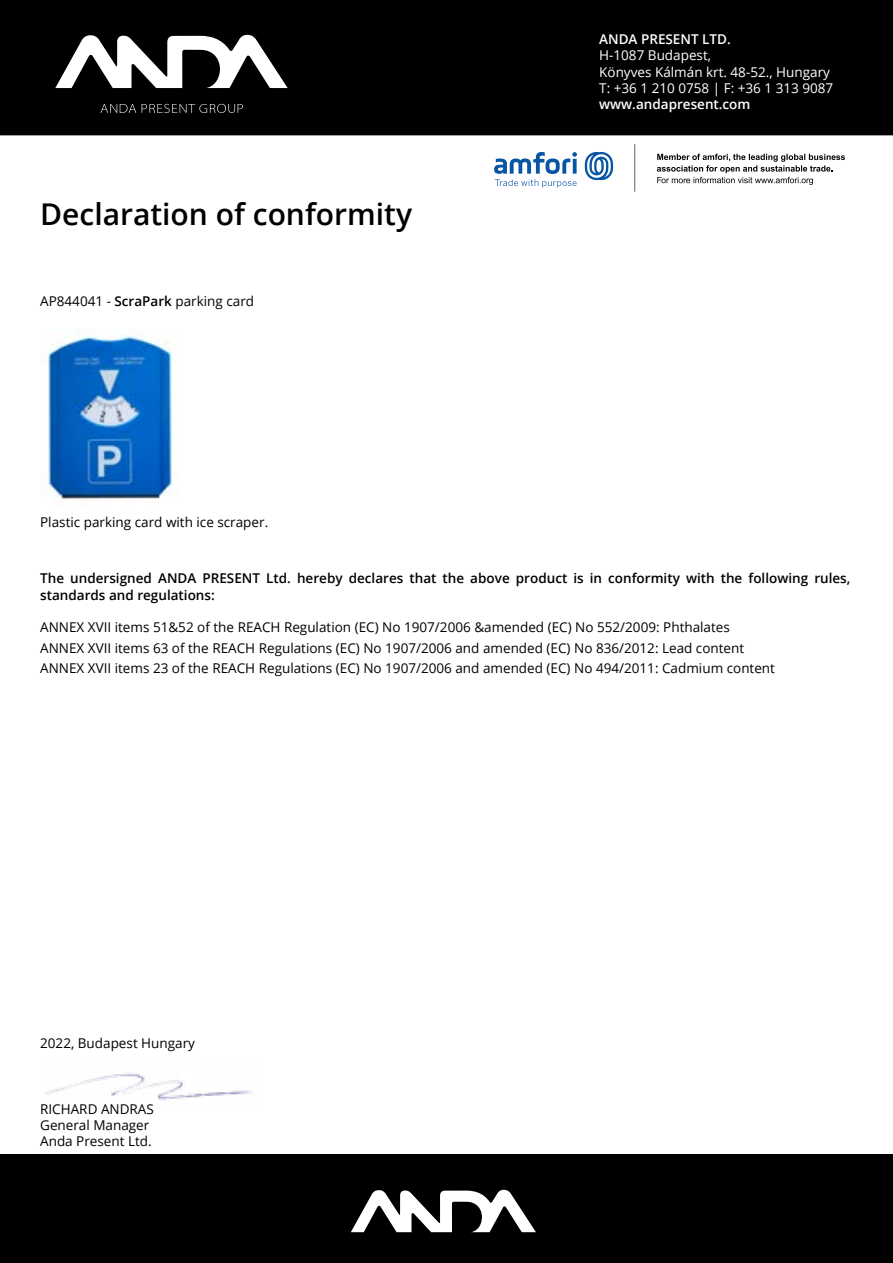
<style>
.page{position:relative;width:893px;height:1263px;background:#fff}
.page>*{position:absolute;margin:0;border:0;box-sizing:border-box;transform-origin:0 0}
.t1{font:600 30px "Open Sans";color:#000}
.t2{font:13.5px/16.2px "Open Sans";color:#000}
.t3{font:600 13.5px/16.2px "Open Sans";color:#000}
.t4{font:13.5px/16.2px "Open Sans";color:#fff}
.t5{font:600 13.5px "Open Sans";color:#fff}
.s1{font-weight:600}
</style>
<div class="page">
<div style="left:0;top:0;width:893px;height:135px;background:#000"></div>
<div style="left:0;top:1154px;width:893px;height:109px;background:#000"></div>
<svg style="left:55px;top:34px;width:233px;height:54px"></svg>
<svg style="left:100px;top:104px;width:143px;height:9px"></svg>
<img style="left:40px;top:328px;width:140px;height:172px">
<svg style="left:351px;top:1189px;width:185px;height:43px"></svg>
<svg style="left:585px;top:152px;width:28px;height:28px"></svg>
<svg style="left:494px;top:152px;width:83px;height:36px"></svg>
<hr style="left:634px;top:144px;width:1px;height:47px;background:#686e79">
<svg style="left:657px;top:154px;width:188px;height:31px"></svg>
<img style="left:45px;top:1073px;width:207px;height:28px">
<h1 class="t1" style="left:40px;top:193px;width:373px">Declaration of conformity</h1>
<p class="t2" style="left:40px;top:292px;width:215px">AP844041 - <span class="s1">ScraPark</span> parking card</p>
<p class="t2" style="left:40px;top:514px;width:230px">Plastic parking card with ice scraper.</p>
<p class="t5" style="left:599px;top:30px;width:133px">ANDA PRESENT LTD.</p>
<p class="t4" style="left:599px;top:47px;width:236px">H-1087 Budapest,<br>Könyves Kálmán krt. 48-52., Hungary<br>T: +36 1 210 0758 | F: +36 1 313 9087</p>
<p class="t5" style="left:599px;top:95px;width:153px">www.andapresent.com</p>
<p class="t3" style="left:40px;top:570px;width:812px">The undersigned ANDA PRESENT Ltd. hereby declares that the above product is in conformity with the following rules, standards and regulations:</p>
<p class="t2" style="left:40px;top:617px;width:736px;line-height:20.4px">ANNEX XVII items 51&amp;52 of the REACH Regulation (EC) No 1907/2006 &amp;amended (EC) No 552/2009: Phthalates<br>ANNEX XVII items 63 of the REACH Regulations (EC) No 1907/2006 and amended (EC) No 836/2012: Lead content<br>ANNEX XVII items 23 of the REACH Regulations (EC) No 1907/2006 and amended (EC) No 494/2011: Cadmium content</p>
<p class="t2" style="left:40px;top:1034px;width:156px">2022, Budapest Hungary</p>
<p class="t2" style="left:40px;top:1100px;width:115px">RICHARD ANDRAS<br>General Manager<br>Anda Present Ltd.</p>
</div>
